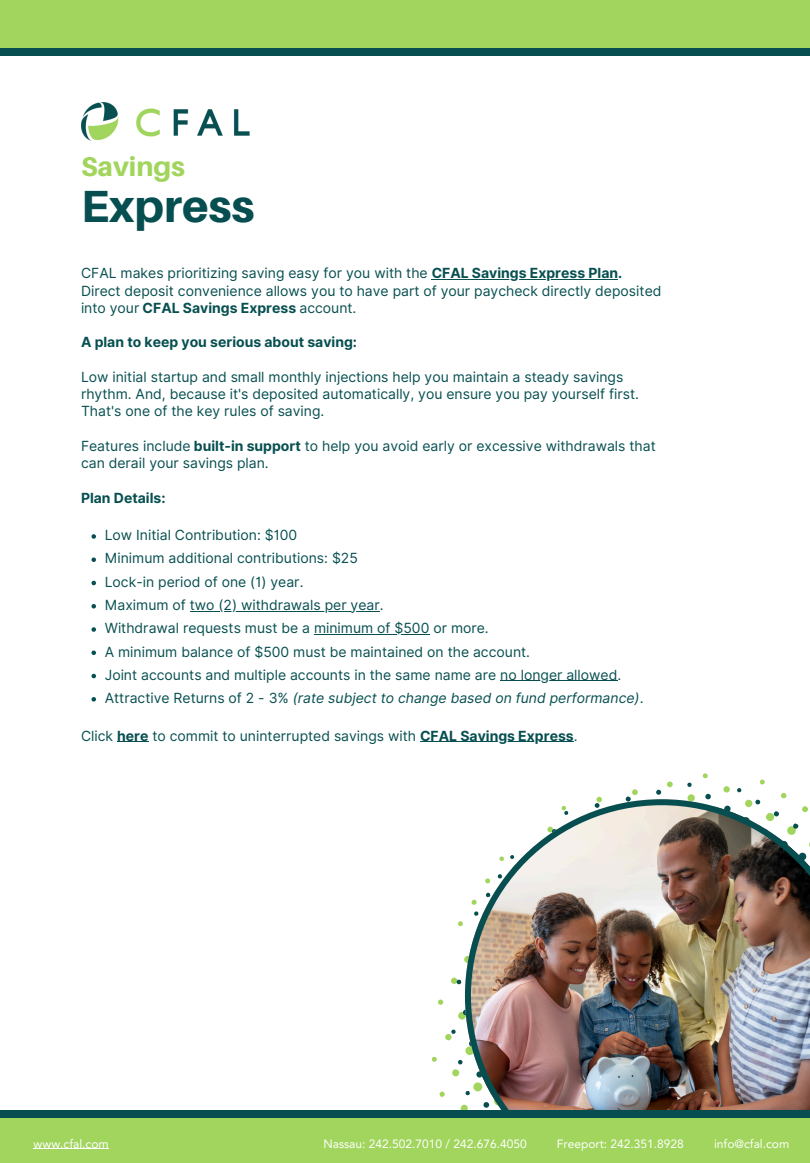
<style>
.page{position:relative;width:810px;height:1163px;background:#fff}
.page>*{position:absolute;margin:0;border:0;box-sizing:border-box;transform-origin:0 0}
.t1{font:800 45.1px "Aileron";color:#074e51}
.t2{font:800 27px "Aileron";color:#a1d55d}
.t3{font:14px/17.2px "Inter";color:#074f50}
.t4{font:italic 14px "Inter";color:#074f50}
.t5{font:700 14px "Inter";color:#074f50}
.t6{font:12px "Avenir LT Pro";color:#fff}
.s1{font-weight:700}
.s2{font-style:normal}
</style>
<div class="page">
<img style="left:81px;top:103px;width:169px;height:38px">
<hr style="left:432px;top:279px;width:186px;height:1px;background:#074f50">
<svg style="left:92px;top:534px;width:4px;height:5px"></svg>
<svg style="left:92px;top:557px;width:4px;height:5px"></svg>
<svg style="left:92px;top:581px;width:4px;height:4px"></svg>
<svg style="left:92px;top:604px;width:4px;height:4px"></svg>
<hr style="left:190px;top:611px;width:190px;height:1px;background:#074f50">
<svg style="left:92px;top:627px;width:4px;height:5px"></svg>
<hr style="left:314px;top:634px;width:115px;height:1px;background:#074f50">
<svg style="left:92px;top:650px;width:4px;height:5px"></svg>
<svg style="left:92px;top:674px;width:4px;height:4px"></svg>
<hr style="left:500px;top:680px;width:117px;height:1px;background:#074f50">
<svg style="left:92px;top:697px;width:4px;height:4px"></svg>
<hr style="left:117px;top:741px;width:32px;height:1px;background:#074f50">
<svg style="left:420px;top:741px;width:367px;height:368px"></svg>
<img style="left:465px;top:799px;width:345px;height:310px">
<div style="left:0;top:0;width:810px;height:52px;background:#a1d55d"></div>
<div style="left:0;top:1113px;width:810px;height:49px;background:#a1d55d"></div>
<div style="left:0;top:1109px;width:810px;height:8px;background:#064e50"></div>
<hr style="left:34px;top:1148px;width:75px;height:1px;background:#fff">
<div style="left:0;top:48px;width:810px;height:8px;background:#064e50"></div>
<p class="t2" style="left:81px;top:150px;width:106px">Savings</p>
<h2 class="t1" style="left:81px;top:179px;width:175px">Express</h2>
<h1 class="t3" style="left:81px;top:265px;width:543px">CFAL makes prioritizing saving easy for you with the <span class="s1">CFAL Savings Express Plan.</span></h1>
<h4 class="t3" style="left:81px;top:282px;width:582px">Direct deposit convenience allows you to have part of your paycheck directly deposited into your <span class="s1">CFAL Savings Express</span> account.</h4>
<h4 class="t5" style="left:81px;top:334px;width:278px">A plan to keep you serious about saving:</h4>
<h3 class="t3" style="left:81px;top:368px;width:560px">Low initial startup and small monthly injections help you maintain a steady savings rhythm. And, because it's deposited automatically, you ensure you pay yourself first.<br>That's one of the key rules of saving.</h3>
<h4 class="t3" style="left:81px;top:437px;width:576px">Features include <span class="s1">built-in support</span> to help you avoid early or excessive withdrawals that can derail your savings plan.</h4>
<h4 class="t5" style="left:81px;top:489px;width:86px">Plan Details:</h4>
<h3 class="t3" style="left:105px;top:526px;width:194px">Low Initial Contribution: $100</h3>
<p class="t3" style="left:105px;top:550px;width:255px">Minimum additional contributions: $25</p>
<p class="t3" style="left:105px;top:573px;width:200px">Lock-in period of one (1) year.</p>
<p class="t3" style="left:105px;top:596px;width:280px">Maximum of two (2) withdrawals per year.</p>
<p class="t3" style="left:105px;top:619px;width:386px">Withdrawal requests must be a minimum of $500 or more.</p>
<p class="t3" style="left:105px;top:643px;width:427px">A minimum balance of $500 must be maintained on the account.</p>
<p class="t3" style="left:105px;top:666px;width:518px">Joint accounts and multiple accounts in the same name are no longer allowed.</p>
<p class="t4" style="left:105px;top:689px;width:540px"><span class="s2">Attractive Returns of 2 - 3%</span> (rate subject to change based on fund performance)<span class="s2">.</span></p>
<p class="t3" style="left:81px;top:727px;width:498px">Click <span class="s1">here</span> to commit to uninterrupted savings with <span class="s1">CFAL Savings Express</span>.</p>
<p class="t6" style="left:34px;top:1138px;width:77px">www.cfal.com</p>
<p class="t6" style="left:323px;top:1138px;width:205px">Nassau: 242.502.7010 / 242.676.4050</p>
<p class="t6" style="left:557px;top:1138px;width:129px">Freeport: 242.351.8928</p>
<p class="t6" style="left:714px;top:1138px;width:77px">info@cfal.com</p>
</div>
